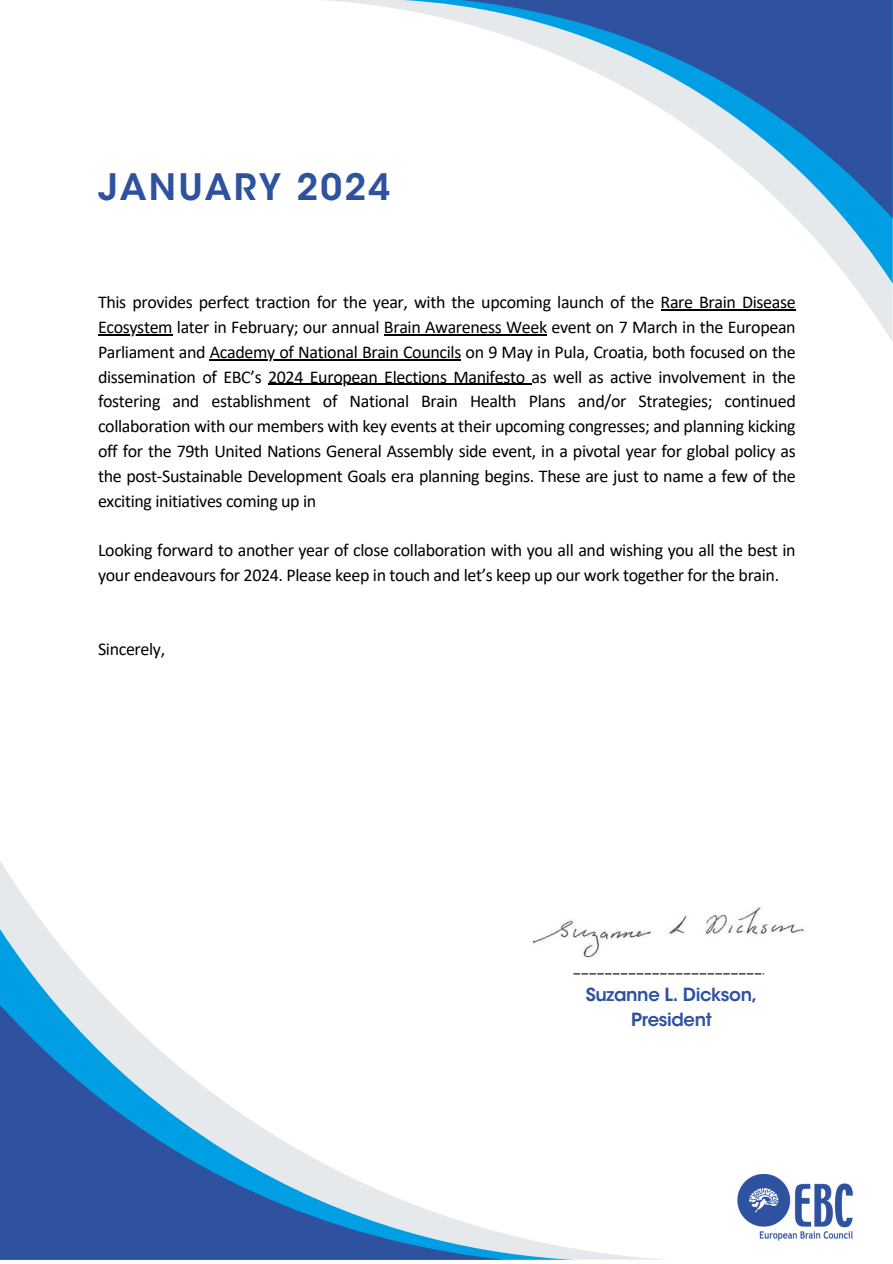
<style>
.page{position:relative;width:893px;height:1264px;background:#fff}
.page>*{position:absolute;margin:0;border:0;box-sizing:border-box;transform-origin:0 0}
.t1{font:600 36.15px "ITC Avant Garde Std";letter-spacing:.06em;color:#2e52a0}
.t2{font:18px/24.8px "Calibri";letter-spacing:-.02em;color:#000}
.t3{font:600 18px/24.8px "ITC Avant Garde Std";letter-spacing:-.02em;color:#2e52a0;text-align:center}
</style>
<div class="page">
<svg style="left:0;top:861px;width:670px;height:398px"></svg>
<svg style="left:0;top:928px;width:573px;height:331px"></svg>
<svg style="left:0;top:1004px;width:504px;height:255px"></svg>
<svg style="left:324px;top:0;width:568px;height:341px"></svg>
<svg style="left:401px;top:0;width:491px;height:284px"></svg>
<svg style="left:460px;top:0;width:432px;height:219px"></svg>
<svg style="left:573px;top:973px;width:191px;height:1px"></svg>
<hr style="left:660px;top:309px;width:135px;height:2px;background:#000">
<hr style="left:98px;top:334px;width:74px;height:1px;background:#000">
<hr style="left:384px;top:334px;width:163px;height:1px;background:#000">
<hr style="left:210px;top:359px;width:251px;height:1px;background:#000">
<hr style="left:268px;top:384px;width:263px;height:1px;background:#000">
<img style="left:533px;top:903px;width:271px;height:57px">
<img style="left:737px;top:1174px;width:116px;height:67px">
<p class="t1" style="left:98px;top:173px;width:293px">JANUARY 2024</p>
<p class="t2" style="left:98px;top:291px;width:699px">This provides perfect traction for the year, with the upcoming launch of the Rare Brain Disease</p>
<h1 class="t2" style="left:98px;top:316px;width:699px">Ecosystem later in February; our annual Brain Awareness Week event on 7 March in the European<br>Parliament and Academy of National Brain Councils on 9 May in Pula, Croatia, both focused on the</h1>
<p class="t2" style="left:98px;top:366px;width:699px">dissemination of EBC’s 2024 European Elections Manifesto as well as active involvement in the</p>
<p class="t2" style="left:98px;top:390px;width:699px;text-align:justify">fostering and establishment of National Brain Health Plans and/or Strategies; continued collaboration with our members with key events at their upcoming congresses; and planning kicking off for the 79th United Nations General Assembly side event, in a pivotal year for global policy as the post-Sustainable Development Goals era planning begins. These are just to name a few of the exciting initiatives coming up in</p>
<p class="t2" style="left:98px;top:539px;width:699px">Looking forward to another year of close collaboration with you all and wishing you all the best in your endeavours for 2024. Please keep in touch and let’s keep up our work together for the brain.</p>
<p class="t2" style="left:98px;top:638px;width:69px">Sincerely,</p>
<p class="t3" style="left:585px;top:984px;width:173px">Suzanne L. Dickson,<br>President</p>
</div>
